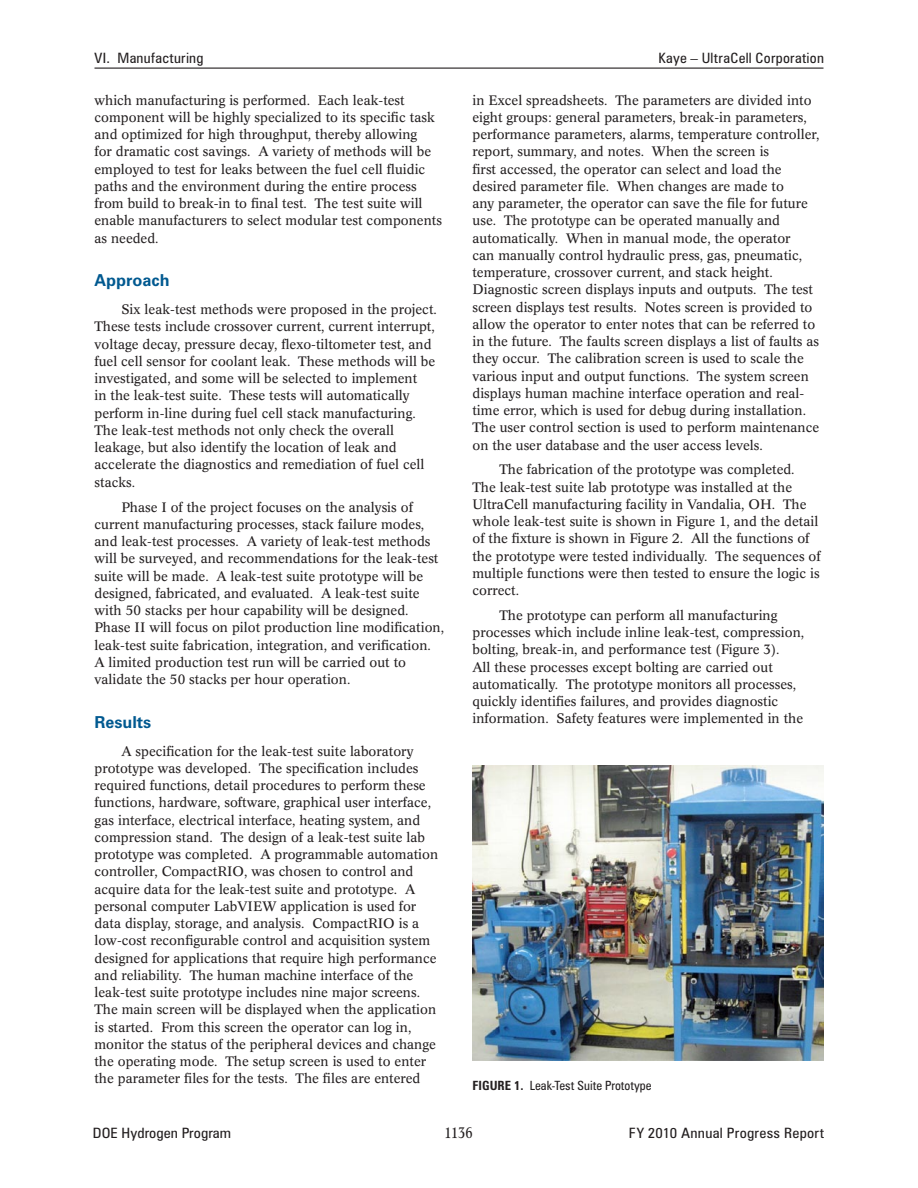
<style>
.page{position:relative;width:918px;height:1188px;background:#fff}
.page>*{position:absolute;margin:0;border:0;box-sizing:border-box;transform-origin:0 0}
._1_RptObjHead{font:700 16.5px "Zurich BT";color:#005990}
.t1{font:condensed 15px "Concorde BE";color:#231f20}
._11_Header_R{font:condensed 14.25px "Zurich BT";letter-spacing:.015em;color:#231f20;scale:1.08 1}
._11_Header_R-2{font:condensed 14.25px "Zurich BT";letter-spacing:.015em;color:#231f20;scale:1.05 1}
._11_Header_L{font:condensed 14.25px "Zurich BT";letter-spacing:.02em;color:#231f20;scale:1.05 1}
._1_Body_text{font:13.5px/17.2px "Concorde BE";color:#231f20}
._1_FigureTitle{font:condensed 12.75px "Zurich BT";color:#231f20}
.s1{font-weight:700}
</style>
<div class="page">
<hr style="left:94px;top:68px;width:730px;height:1px;background:#231f20">
<img style="left:472px;top:765px;width:352px;height:296px">
<p class="_11_Header_L" style="left:94px;top:49px;width:105px">VI. Manufacturing</p>
<p class="_11_Header_R-2" style="left:659px;top:49px;width:159px">Kaye – UltraCell Corporation</p>
<p class="_1_Body_text" style="left:94px;top:91px;width:349px">which manufacturing is performed. Each leak-test component will be highly specialized to its specific task and optimized for high throughput, thereby allowing<br>for dramatic cost savings. A variety of methods will be employed to test for leaks between the fuel cell fluidic paths and the environment during the entire process from build to break-in to final test. The test suite will enable manufacturers to select modular test components as needed.</p>
<p class="_1_RptObjHead" style="left:94px;top:270px;width:77px">Approach</p>
<p class="_1_Body_text" style="left:94px;top:301px;width:344px;text-indent:27px">Six leak-test methods were proposed in the project.<br>These tests include crossover current, current interrupt, voltage decay, pressure decay, flexo-tiltometer test, and fuel cell sensor for coolant leak. These methods will be investigated, and some will be selected to implement<br>in the leak-test suite. These tests will automatically perform in-line during fuel cell stack manufacturing.<br>The leak-test methods not only check the overall leakage, but also identify the location of leak and accelerate the diagnostics and remediation of fuel cell stacks.</p>
<p class="_1_Body_text" style="left:94px;top:498px;width:351px;text-indent:27px">Phase I of the project focuses on the analysis of current manufacturing processes, stack failure modes, and leak-test processes. A variety of leak-test methods will be surveyed, and recommendations for the leak-test suite will be made. A leak-test suite prototype will be designed, fabricated, and evaluated. A leak-test suite with 50 stacks per hour capability will be designed.<br>Phase II will focus on pilot production line modification, leak-test suite fabrication, integration, and verification.<br>A limited production test run will be carried out to validate the 50 stacks per hour operation.</p>
<p class="_1_RptObjHead" style="left:94px;top:712px;width:58px">Results</p>
<p class="_1_Body_text" style="left:94px;top:743px;width:345px;text-indent:27px">A specification for the leak-test suite laboratory prototype was developed. The specification includes required functions, detail procedures to perform these functions, hardware, software, graphical user interface, gas interface, electrical interface, heating system, and compression stand. The design of a leak-test suite lab prototype was completed. A programmable automation controller, CompactRIO, was chosen to control and acquire data for the leak-test suite and prototype. A personal computer LabVIEW application is used for data display, storage, and analysis. CompactRIO is a low-cost reconfigurable control and acquisition system designed for applications that require high performance and reliability. The human machine interface of the leak-test suite prototype includes nine major screens.<br>The main screen will be displayed when the application is started. From this screen the operator can log in, monitor the status of the peripheral devices and change the operating mode. The setup screen is used to enter the parameter files for the tests. The files are entered</p>
<p class="_1_Body_text" style="left:472px;top:91px;width:349px">in Excel spreadsheets. The parameters are divided into eight groups: general parameters, break-in parameters, performance parameters, alarms, temperature controller, report, summary, and notes. When the screen is<br>first accessed, the operator can select and load the desired parameter file. When changes are made to<br>any parameter, the operator can save the file for future use. The prototype can be operated manually and automatically. When in manual mode, the operator<br>can manually control hydraulic press, gas, pneumatic, temperature, crossover current, and stack height.<br>Diagnostic screen displays inputs and outputs. The test screen displays test results. Notes screen is provided to allow the operator to enter notes that can be referred to in the future. The faults screen displays a list of faults as they occur. The calibration screen is used to scale the various input and output functions. The system screen displays human machine interface operation and real&shy;time error, which is used for debug during installation.<br>The user control section is used to perform maintenance on the user database and the user access levels.</p>
<p class="_1_Body_text" style="left:472px;top:461px;width:350px;text-indent:27px">The fabrication of the prototype was completed.<br>The leak-test suite lab prototype was installed at the UltraCell manufacturing facility in Vandalia, OH. The whole leak-test suite is shown in Figure 1, and the detail of the fixture is shown in Figure 2. All the functions of the prototype were tested individually. The sequences of multiple functions were then tested to ensure the logic is correct.</p>
<p class="_1_Body_text" style="left:472px;top:607px;width:333px;text-indent:27px">The prototype can perform all manufacturing processes which include inline leak-test, compression, bolting, break-in, and performance test (Figure 3).<br>All these processes except bolting are carried out automatically. The prototype monitors all processes, quickly identifies failures, and provides diagnostic information. Safety features were implemented in the</p>
<p class="_1_FigureTitle" style="left:472px;top:1078px;width:181px"><span class="s1">FIGURE 1.</span> Leak-Test Suite Prototype</p>
<p class="_11_Header_R" style="left:93px;top:1124px;width:129px">DOE Hydrogen Program</p>
<p class="t1" style="left:444px;top:1124px;width:30px">1136</p>
<p class="_11_Header_R" style="left:629px;top:1124px;width:182px">FY 2010 Annual Progress Report</p>
</div>
